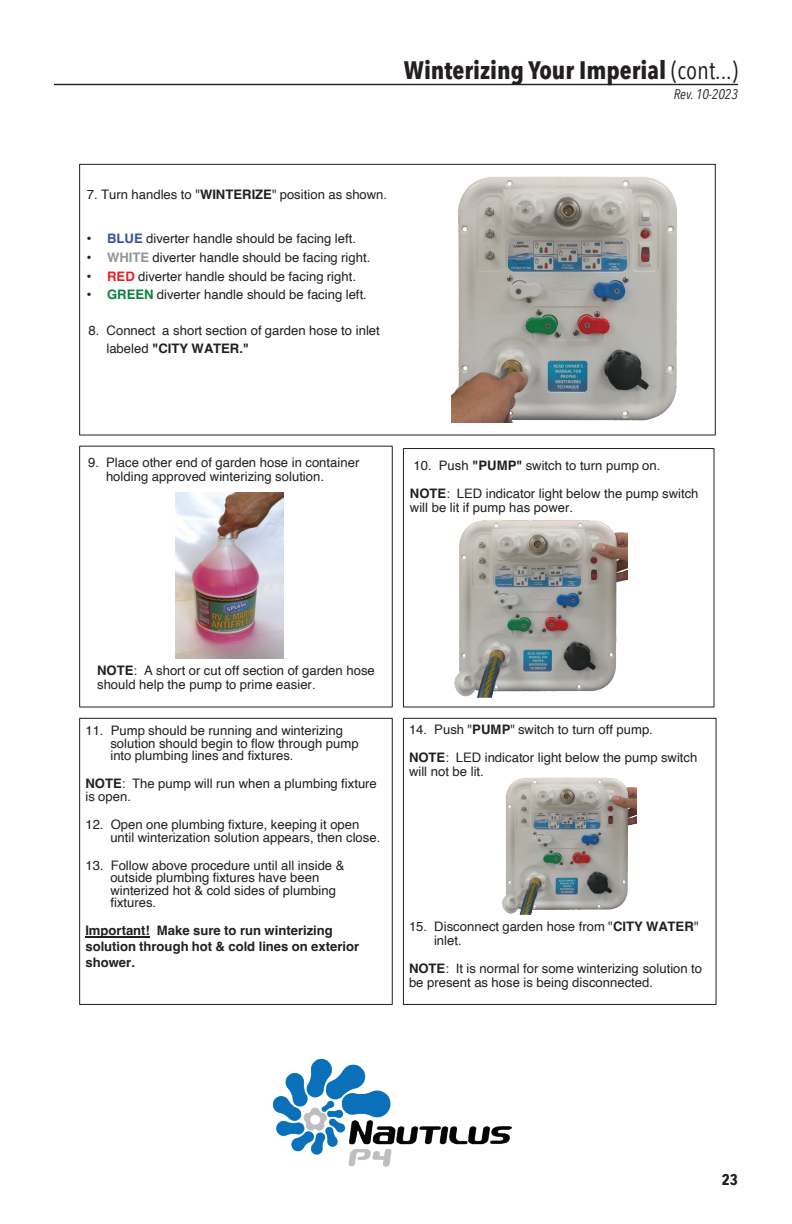
<style>
.page{position:relative;width:792px;height:1224px;background:#fff}
.page>*{position:absolute;margin:0;border:0;box-sizing:border-box;transform-origin:0 0}
.t1{font:700 25.2px "Avenir Next Condensed";color:#231f20}
.t2{font:700 15.4px "Avenir Next Condensed";color:#231f20}
.t3{font:italic 14px "Avenir Next Condensed";color:#231f20}
.t4{font:13.2px "Helvetica";color:#231f20}
.t5{font:13px/12.6px "Helvetica";color:#231f20}
.t6{font:700 13px/15.6px "Helvetica";color:#231f20}
.s1{font-weight:400}
.s2{font-weight:700}
.s3{font-family:"Arial"}
.s4{font-weight:700;color:#3853a3}
.s5{font-weight:700;color:#939598}
.s6{font-weight:700;color:#ee1f23}
.s7{font-weight:700;color:#0d803f}
</style>
<div class="page">
<hr style="left:54px;top:84px;width:684px;height:1px;background:#231f20">
<img style="left:273px;top:1059px;width:238px;height:107px">
<div style="left:79px;top:164px;width:637px;height:271px;border:1px solid #231f20"></div>
<img style="left:451px;top:176px;width:226px;height:247px">
<div style="left:79px;top:446px;width:314px;height:261px;border:1px solid #231f20"></div>
<img style="left:175px;top:493px;width:108px;height:165px">
<div style="left:403px;top:448px;width:311px;height:259px;border:1px solid #231f20"></div>
<hr style="left:85px;top:936px;width:65px;height:2px;background:#231f20">
<div style="left:79px;top:718px;width:314px;height:287px;border:1px solid #231f20"></div>
<div style="left:403px;top:718px;width:314px;height:287px;border:1px solid #231f20"></div>
<img style="left:454px;top:520px;width:173px;height:177px">
<img style="left:502px;top:777px;width:134px;height:137px">
<h1 class="t1" style="left:404px;top:55px;width:336px">Winterizing Your Imperial <span class="s1">(cont...)</span></h1>
<p class="t3" style="left:674px;top:85px;width:66px">Rev. 10-2023</p>
<p class="t5" style="left:87px;top:189px;width:302px">7. Turn handles to "<span class="s2">WINTERIZE</span>" position as shown.</p>
<p class="t5" style="left:87px;top:233px;width:271px"><span class="s3">•</span> <span class="s4">BLUE</span> diverter handle should be facing left.</p>
<p class="t5" style="left:87px;top:251px;width:285px"><span class="s3">•</span> <span class="s5">WHITE</span> diverter handle should be facing right.</p>
<p class="t5" style="left:87px;top:270px;width:271px"><span class="s3">•</span> <span class="s6">RED</span> diverter handle should be facing right.</p>
<p class="t5" style="left:87px;top:289px;width:282px"><span class="s3">•</span> <span class="s7">GREEN</span> diverter handle should be facing left.</p>
<p class="t4" style="left:89px;top:320px;width:293px">8. Connect a short section of garden hose to inlet</p>
<p class="t6" style="left:106px;top:342px;width:144px"><span class="s1">labeled</span> "CITY WATER."</p>
<p class="t5" style="left:106px;top:455px;width:255px;line-height:14px;text-indent:-18px">9. Place other end of garden hose in container holding approved winterizing solution.</p>
<p class="t5" style="left:410px;top:452px;width:290px;line-height:28.2px">10. Push <span class="s2">"PUMP"</span> switch to turn pump on.<br><span class="s2">NOTE</span>: LED indicator light below the pump switch</p>
<p class="t5" style="left:410px;top:502px;width:165px">will be lit if pump has power.</p>
<p class="t5" style="left:97px;top:664px;width:279px;line-height:14px"><span class="s2">NOTE</span>: A short or cut off section of garden hose should help the pump to prime easier.</p>
<p class="t5" style="left:110px;top:725px;width:250px;text-indent:-25px">11. Pump should be running and winterizing solution should begin to flow through pump into plumbing lines and fixtures.</p>
<p class="t5" style="left:85px;top:778px;width:293px"><span class="s2">NOTE</span>: The pump will run when a plumbing fixture is open.</p>
<p class="t5" style="left:110px;top:819px;width:271px;text-indent:-25px">12. Open one plumbing fixture, keeping it open until winterization solution appears, then close.</p>
<p class="t5" style="left:110px;top:859px;width:236px;text-indent:-25px">13. Follow above procedure until all inside &amp; outside plumbing fixtures have been winterized hot &amp; cold sides of plumbing fixtures.</p>
<p class="t6" style="left:85px;top:924px;width:275px">Important! Make sure to run winterizing solution through hot &amp; cold lines on exterior shower.</p>
<p class="t5" style="left:409px;top:716px;width:290px;line-height:28.2px">14. Push "<span class="s2">PUMP</span>" switch to turn off pump.<br><span class="s2">NOTE</span>: LED indicator light below the pump switch</p>
<p class="t5" style="left:409px;top:766px;width:76px">will not be lit.</p>
<p class="t5" style="left:434px;top:920px;width:266px;line-height:14px;text-indent:-25px">15. Disconnect garden hose from "<span class="s2">CITY WATER</span>" inlet.</p>
<p class="t5" style="left:409px;top:962px;width:295px;line-height:14.2px"><span class="s2">NOTE</span>: It is normal for some winterizing solution to be present as hose is being disconnected.</p>
<p class="t2" style="left:722px;top:1171px;width:18px">23</p>
</div>
